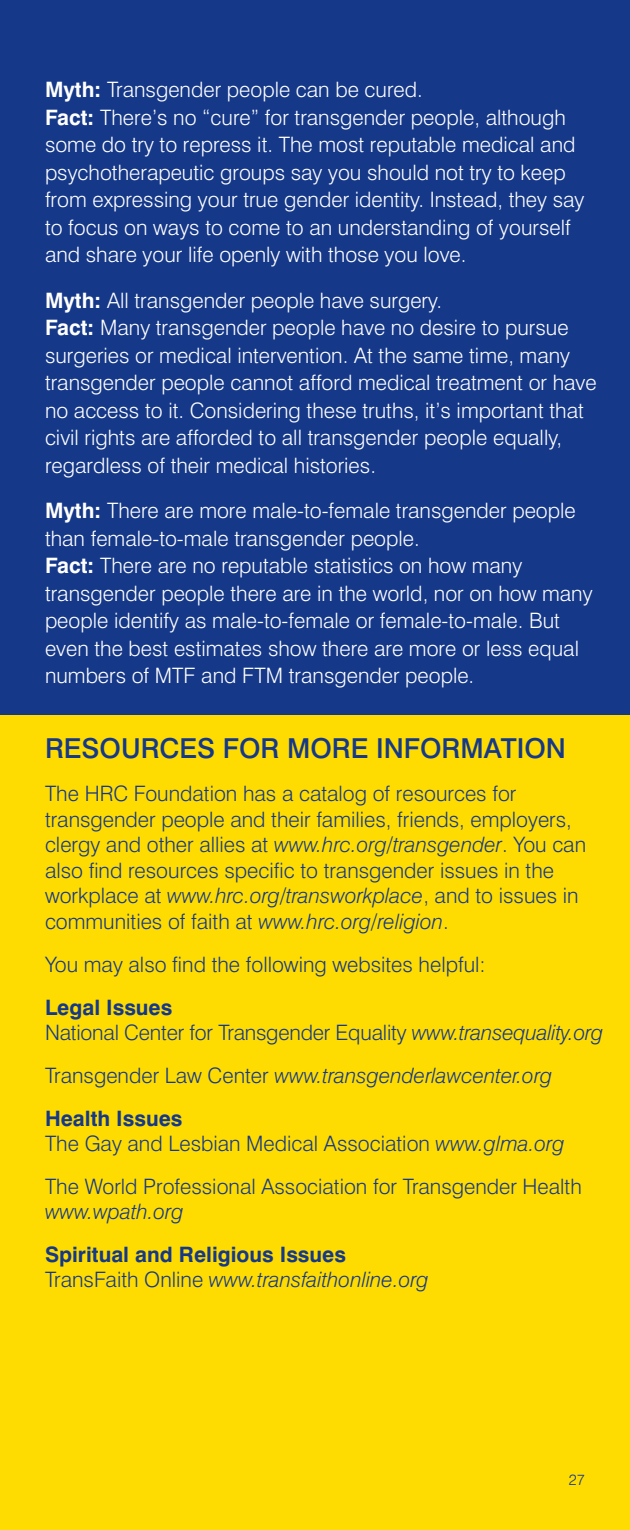
<style>
.page{position:relative;width:630px;height:1530px;background:#fff}
.page>*{position:absolute;margin:0;border:0;box-sizing:border-box;transform-origin:0 0}
.t1{font:500 27.5px "Swiss 721 BT";color:#153889}
.t2{font:300 21.25px/27.5px "Swiss 721 BT";color:#fff}
.t3{font:300 21.25px/25.5px "Swiss 721 BT";color:#153889}
.t4{font:italic 300 21.25px/43px "Swiss 721 BT";color:#153889}
.t5{font:700 21.25px/25px "Swiss 721 BT";color:#153889}
.t6{font:300 15px "Swiss 721 BT";color:#153889}
.s1{font-weight:700}
.s2{font-style:italic}
.s3{font-style:normal}
.s4{font-weight:700;font-style:normal}
.s5{font-weight:300}
.s6{font-weight:300;font-style:italic}
</style>
<div class="page">
<div style="left:0;top:701px;width:630px;height:829px;background:#ffdc01"></div>
<div style="left:0;top:0;width:630px;height:714px;background:#153889"></div>
<p class="t2" style="left:45px;top:76px;width:541px"><span class="s1">Myth:</span> Transgender people can be cured.<br><span class="s1">Fact:</span> There’s no “cure” for transgender people, although some do try to repress it. The most reputable medical and psychotherapeutic groups say you should not try to keep from expressing your true gender identity. Instead, they say to focus on ways to come to an understanding of yourself and share your life openly with those you love.</p>
<p class="t2" style="left:45px;top:286px;width:553px"><span class="s1">Myth:</span> All transgender people have surgery.<br><span class="s1">Fact:</span> Many transgender people have no desire to pursue surgeries or medical intervention. At the same time, many transgender people cannot afford medical treatment or have no access to it. Considering these truths, it’s important that civil rights are afforded to all transgender people equally, regardless of their medical histories.</p>
<p class="t2" style="left:45px;top:497px;width:549px"><span class="s1">Myth:</span> There are more male-to-female transgender people than female-to-male transgender people.<br><span class="s1">Fact:</span> There are no reputable statistics on how many transgender people there are in the world, nor on how many people identify as male-to-female or female-to-male. But even the best estimates show there are more or less equal numbers of MTF and FTM transgender people.</p>
<p class="t1" style="left:45px;top:731px;width:522px">RESOURCES FOR MORE INFORMATION</p>
<p class="t3" style="left:45px;top:781px;width:543px">The HRC Foundation has a catalog of resources for transgender people and their families, friends, employers, clergy and other allies at <span class="s2">www.hrc.org/transgender</span>. You can also find resources specific to transgender issues in the workplace at <span class="s2">www.hrc.org/transworkplace</span>, and to issues in communities of faith at <span class="s2">www.hrc.org/religion</span>.</p>
<p class="t3" style="left:45px;top:951px;width:442px">You may also find the following websites helpful:</p>
<p class="t3" style="left:45px;top:995px;width:560px"><span class="s1">Legal Issues<br></span>National Center for Transgender Equality <span class="s2">www.transequality.org</span></p>
<p class="t4" style="left:45px;top:1054px;width:509px"><span class="s3">Transgender Law Center</span> www.transgenderlawcenter.org<br><span class="s4">Health Issues</span></p>
<p class="t3" style="left:45px;top:1122px;width:538px;line-height:43px">The Gay and Lesbian Medical Association <span class="s2">www.glma.org<br></span>The World Professional Association for Transgender Health</p>
<p class="t4" style="left:45px;top:1190px;width:140px">www.wpath.org</p>
<p class="t5" style="left:45px;top:1242px;width:385px">Spiritual and Religious Issues<br><span class="s5">TransFaith Online</span> <span class="s6">www.transfaithonline.org</span></p>
<p class="t6" style="left:569px;top:1470px;width:17px">27</p>
</div>
